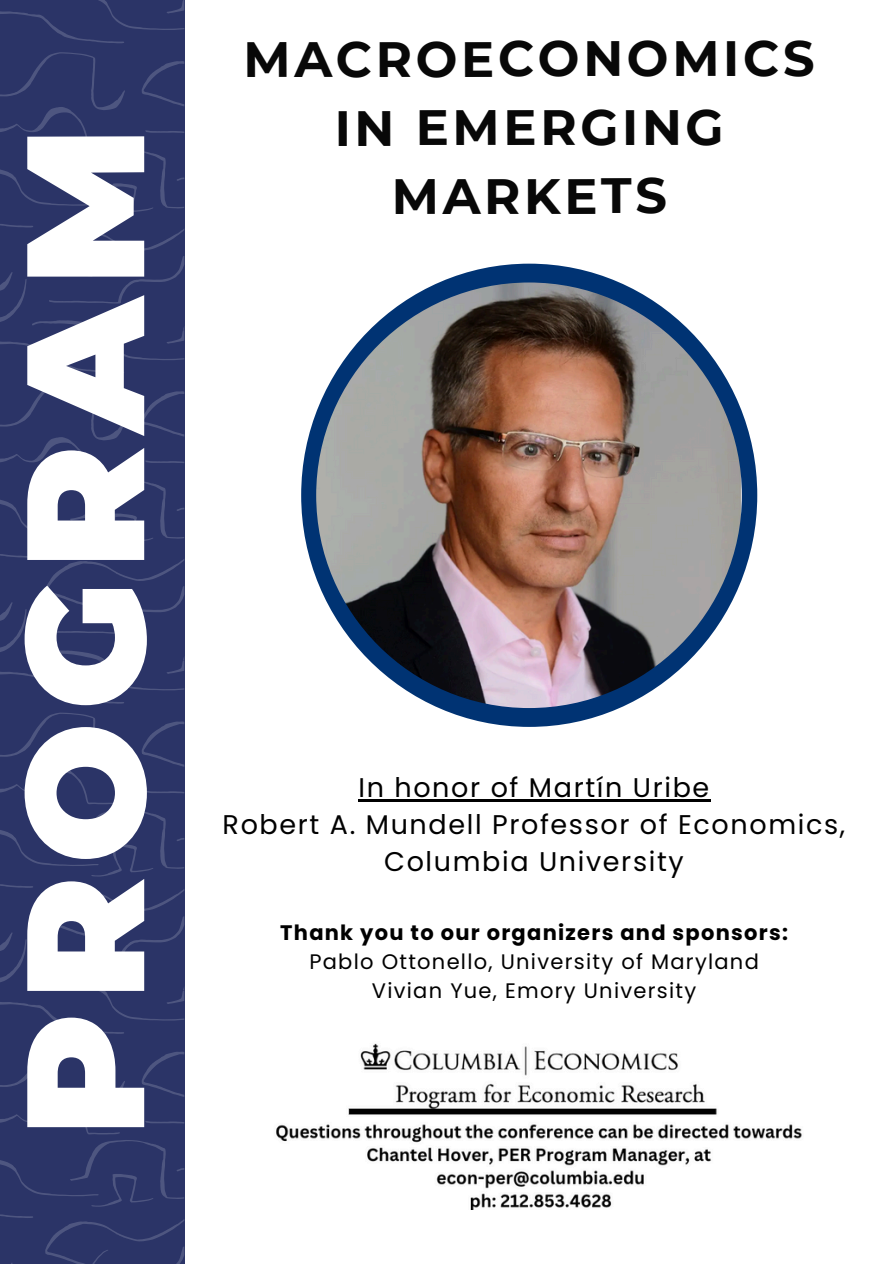
<style>
.page{position:relative;width:894px;height:1264px;background:#fff}
.page>*{position:absolute;margin:0;border:0;box-sizing:border-box;transform-origin:0 0}
.t1{font:900 166.95px "Montserrat";letter-spacing:.075em;color:#fff}
.t2{font:700 49.5px/68.6px "Montserrat";letter-spacing:.07em;color:#080808;text-align:center}
.t3{font:27px/37.2px "Poppins";letter-spacing:.06em;color:#000;text-align:center}
.t4{font:21px "Poppins";letter-spacing:.06em;color:#000}
.t5{font:700 21px "Poppins";letter-spacing:.06em;color:#000}
</style>
<div class="page">
<div style="left:0;top:0;width:185px;height:1263px;background:#2b3467"></div>
<svg style="left:0;top:0;width:184px;height:43px"></svg>
<svg style="left:0;top:52px;width:184px;height:321px"></svg>
<svg style="left:0;top:382px;width:184px;height:321px"></svg>
<svg style="left:0;top:712px;width:184px;height:321px"></svg>
<svg style="left:0;top:1043px;width:184px;height:220px"></svg>
<img style="left:276px;top:1043px;width:526px;height:166px">
<div style="left:301px;top:264px;width:456px;height:463px;background:#003373;border-radius:50%"></div>
<img style="left:316px;top:282px;width:425px;height:426px;border-radius:50%">
<hr style="left:358px;top:799px;width:352px;height:2px;background:#000">
<p class="t1" style="left:-18px;top:1136px;width:1011px;rotate:-90deg">PROGRAM</p>
<p class="t2" style="left:243px;top:24px;width:572px">MACROECONOMICS<br>IN EMERGING<br>MARKETS</p>
<p class="t3" style="left:222px;top:768px;width:624px">In honor of Martín Uribe<br>Robert A. Mundell Professor of Economics,<br>Columbia University</p>
<h2 class="t5" style="left:280px;top:917px;width:509px">Thank you to our organizers and sponsors:</h2>
<p class="t4" style="left:309px;top:946px;width:451px">Pablo Ottonello, University of Maryland</p>
<h3 class="t4" style="left:372px;top:976px;width:326px">Vivian Yue, Emory University</h3>
</div>
